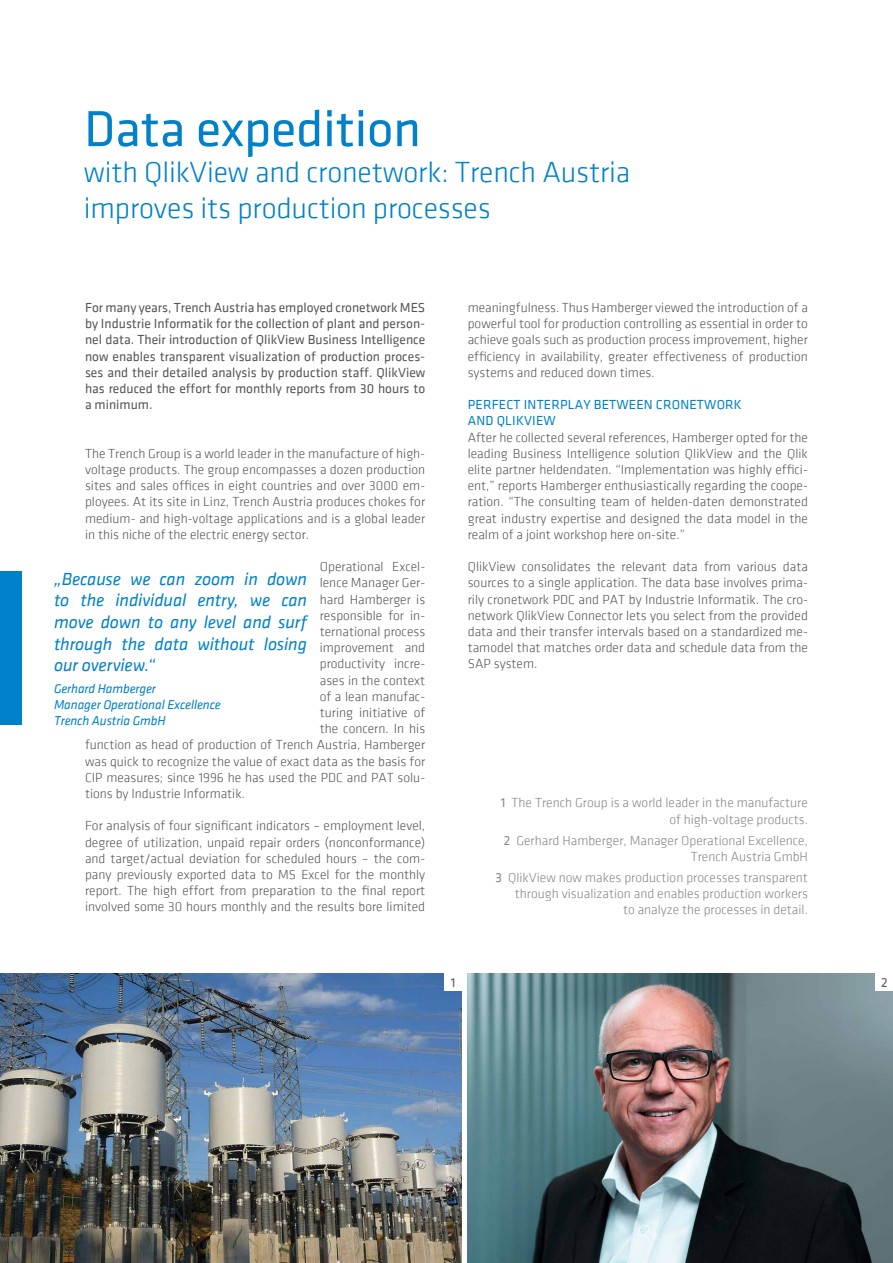
<style>
.page{position:relative;width:893px;height:1263px;background:#fff}
.page>*{position:absolute;margin:0;border:0;box-sizing:border-box;transform-origin:0 0}
.t1{font:52.5px "Klavika";color:#0081c9}
.t2{font:300 30px/36px "Klavika";letter-spacing:-.005em;color:#0081c9}
.t3{font:italic 18px/21.6px "Klavika";letter-spacing:-.005em;color:#0081c9;text-align:justify}
.t4{font:300 13.5px/16.2px "Klavika";color:#575756;text-align:justify}
.t5{font:13.5px/16.2px "Klavika";color:#575756;text-align:justify}
.t6{font:300 13.5px/16.2px "Klavika";color:#878787;text-align:right}
.t7{font:13.5px/16.2px "Klavika";letter-spacing:.015em;color:#0081c9}
.t8{font:italic 13.2px/15.9px "Klavika";letter-spacing:-.01em;color:#0081c9}
.s1{font-weight:400}
</style>
<div class="page">
<img style="left:468px;top:974px;width:425px;height:289px">
<div style="left:0;top:571px;width:21px;height:153px;background:#0081c9"></div>
<img style="left:0;top:974px;width:462px;height:289px">
<div style="left:876px;top:974px;width:17px;height:17px;background:#fff"></div>
<div style="left:445px;top:974px;width:17px;height:17px;background:#fff"></div>
<h1 class="t1" style="left:84px;top:94px;width:339px">Data expedition</h1>
<h2 class="t2" style="left:84px;top:154px;width:548px">with QlikView and cronetwork: Trench Austria improves its production processes</h2>
<p class="t5" style="left:85px;top:299px;width:342px">For many years, Trench Austria has employed cronetwork MES by I ndustrie I nformatik for the collection of plant and person&shy;nel data. Their introduction of QlikView Business I ntelligence now enables transparent visualization of production proces&shy;ses and their detailed analysis by production staff. QlikView has reduced the effort for monthly reports from 30 hours to a minimum.</p>
<p class="t4" style="left:85px;top:445px;width:342px">The Trench Group is a world leader in the manufacture of high&shy;voltage products. The group encompasses a dozen production sites and sales offices in eight countries and over 3000 em&shy;ployees. At its site in Linz, Trench Austria produces chokes for medium- and high-voltage applications and is a global leader in this niche of the electric energy sector.</p>
<p class="t4" style="left:320px;top:558px;width:107px">Operational Excel-</p>
<p class="t4" style="left:320px;top:575px;width:107px">lence Manager Ger-</p>
<p class="t4" style="left:320px;top:591px;width:107px">hard Hamberger is</p>
<p class="t4" style="left:320px;top:607px;width:107px">responsible for in-</p>
<p class="t4" style="left:320px;top:623px;width:107px">ternational process</p>
<p class="t4" style="left:320px;top:639px;width:107px">improvement and</p>
<p class="t4" style="left:320px;top:656px;width:107px">productivity incre-</p>
<p class="t4" style="left:320px;top:672px;width:107px">ases in the context</p>
<p class="t4" style="left:320px;top:688px;width:107px">of a lean manufac-</p>
<p class="t4" style="left:320px;top:704px;width:107px">turing initiative of</p>
<p class="t4" style="left:320px;top:720px;width:107px">the concern. In his</p>
<p class="t4" style="left:85px;top:737px;width:342px">function as head of production of Trench Austria, Hamberger</p>
<p class="t4" style="left:85px;top:753px;width:342px">was quick to recognize the value of exact data as the basis for</p>
<p class="t4" style="left:85px;top:769px;width:342px">CIP measures; since 1996 he has used the PDC and PAT solu-</p>
<p class="t4" style="left:85px;top:785px;width:161px">tions by Industrie Informatik.</p>
<p class="t4" style="left:85px;top:818px;width:342px">For analysis of four significant indicators – employment level, degree of utilization, unpaid repair orders (nonconformance) and target/actual deviation for scheduled hours – the com&shy;pany previously exported data to MS Excel for the monthly report. The high effort from preparation to the final report involved some 30 hours monthly and the results bore limited</p>
<h3 class="t3" style="left:54px;top:568px;width:255px">„Because we can zoom in down to the individual entry, we can move down to any level and surf through the data without losing our overview.“</h3>
<p class="t8" style="left:54px;top:680px;width:168px">Gerhard Hamberger<br>Manager Operational Excellence<br>Trench Austria GmbH</p>
<p class="t4" style="left:468px;top:299px;width:342px">meaningfulness. Thus Hamberger viewed the introduction of a powerful tool for production controlling as essential in order to achieve goals such as production process improvement, higher efficiency in availability, greater effectiveness of production systems and reduced down times.</p>
<p class="t7" style="left:468px;top:396px;width:276px">Perfect interplay between cronetwork and QlikView</p>
<p class="t4" style="left:468px;top:429px;width:342px">After he collected several references, Hamberger opted for the leading Business Intelligence solution QlikView and the Qlik elite partner heldendaten. “Implementation was highly effici&shy;ent,” reports Hamberger enthusiastically regarding the coope&shy;ration. “The consulting team of helden-daten demonstrated great industry expertise and designed the data model in the realm of a joint workshop here on-site.”</p>
<p class="t4" style="left:468px;top:558px;width:342px">QlikView consolidates the relevant data from various data sources to a single application. The data base involves prima&shy;rily cronetwork PDC and PAT by Industrie Informatik. The cro&shy;network QlikView Connector lets you select from the provided data and their transfer intervals based on a standardized me&shy;tamodel that matches order data and schedule data from the SAP system.</p>
<p class="t6" style="left:501px;top:795px;width:308px"><span class="s1">1</span> The Trench Group is a world leader in the manufacture of high-voltage products.</p>
<p class="t6" style="left:504px;top:832px;width:306px"><span class="s1">2</span> Gerhard Hamberger, Manager Operational Excellence,<br>Trench Austria GmbH</p>
<p class="t6" style="left:496px;top:869px;width:314px"><span class="s1">3</span> QlikView now makes production processes transparent through visualization and enables production workers<br>to analyze the processes in detail.</p>
<p class="t5" style="left:451px;top:974px;width:6px">1</p>
<p class="t5" style="left:881px;top:974px;width:8px">2</p>
</div>
